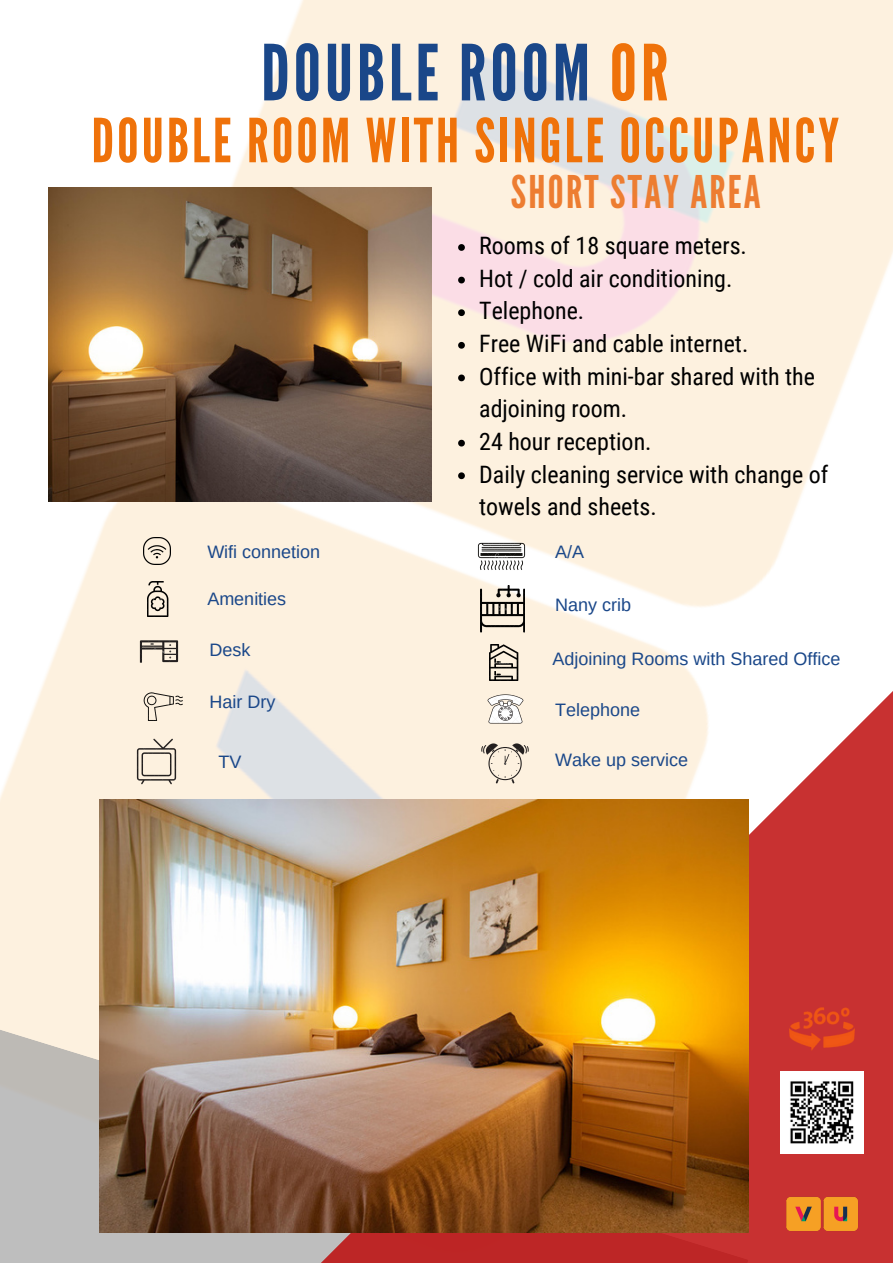
<style>
.page{position:relative;width:893px;height:1264px;background:#fff}
.page>*{position:absolute;margin:0;border:0;box-sizing:border-box;transform-origin:0 0}
.t1{font:77.1px "League Gothic";letter-spacing:.05em;color:#1a4789}
.t2{font:60.6px "League Gothic";letter-spacing:.05em;color:#ef720a}
.t3{font:45px "League Gothic";letter-spacing:.05em;color:#ed7d31}
.t4{font:24px/32.5px "Roboto Condensed";color:#000}
.t5{font:18px "Arimo";color:#1a4789}
.s1{color:#ef720a}
</style>
<div class="page">
<img style="left:0;top:0;width:892px;height:972px">
<svg style="left:0;top:972px;width:183px;height:290px;background:#cbc7c2"></svg>
<svg style="left:183px;top:684px;width:709px;height:578px;background:#de948e"></svg>
<img style="left:780px;top:1175px;width:82px;height:82px">
<img style="left:100px;top:799px;width:648px;height:433px">
<img style="left:48px;top:187px;width:383px;height:314px">
<svg style="left:458px;top:244px;width:7px;height:7px"></svg>
<svg style="left:458px;top:277px;width:7px;height:6px"></svg>
<svg style="left:458px;top:309px;width:7px;height:7px"></svg>
<svg style="left:458px;top:342px;width:7px;height:7px"></svg>
<svg style="left:458px;top:374px;width:7px;height:7px"></svg>
<svg style="left:458px;top:440px;width:7px;height:6px"></svg>
<svg style="left:458px;top:472px;width:7px;height:7px"></svg>
<img style="left:143px;top:537px;width:27px;height:27px">
<img style="left:147px;top:581px;width:21px;height:35px">
<img style="left:133px;top:626px;width:51px;height:51px">
<img style="left:142px;top:682px;width:43px;height:43px">
<img style="left:475px;top:529px;width:54px;height:54px">
<img style="left:480px;top:586px;width:44px;height:46px">
<img style="left:490px;top:644px;width:28px;height:36px">
<img style="left:480px;top:684px;width:50px;height:47px">
<img style="left:127px;top:731px;width:59px;height:60px">
<img style="left:473px;top:731px;width:63px;height:63px">
<img style="left:780px;top:1071px;width:82px;height:82px">
<img style="left:787px;top:1006px;width:69px;height:45px">
<h1 class="t1" style="left:261px;top:28px;width:409px">DOUBLE ROOM <span class="s1">OR</span></h1>
<h2 class="t2" style="left:91px;top:106px;width:749px">DOUBLE ROOM WITH SINGLE OCCUPANCY</h2>
<h3 class="t3" style="left:511px;top:165px;width:251px">SHORT STAY AREA</h3>
<p class="t5" style="left:207px;top:541px;width:114px">Wifi connetion</p>
<p class="t5" style="left:207px;top:588px;width:80px">Amenities</p>
<p class="t5" style="left:209px;top:639px;width:42px">Desk</p>
<p class="t5" style="left:209px;top:692px;width:67px">Hair Dry</p>
<p class="t4" style="left:479px;top:230px;width:350px">Rooms of 18 square meters.<br>Hot / cold air conditioning.<br>Telephone.<br>Free WiFi and cable internet.<br>Office with mini-bar shared with the adjoining room.<br>24 hour reception.<br>Daily cleaning service with change of towels and sheets.</p>
<p class="t5" style="left:555px;top:541px;width:30px">A/A</p>
<p class="t5" style="left:555px;top:594px;width:77px">Nany crib</p>
<p class="t5" style="left:552px;top:648px;width:289px">Adjoining Rooms with Shared Office</p>
<p class="t5" style="left:555px;top:700px;width:86px">Telephone</p>
<p class="t5" style="left:218px;top:752px;width:24px">TV</p>
<p class="t5" style="left:555px;top:749px;width:134px">Wake up service</p>
</div>
